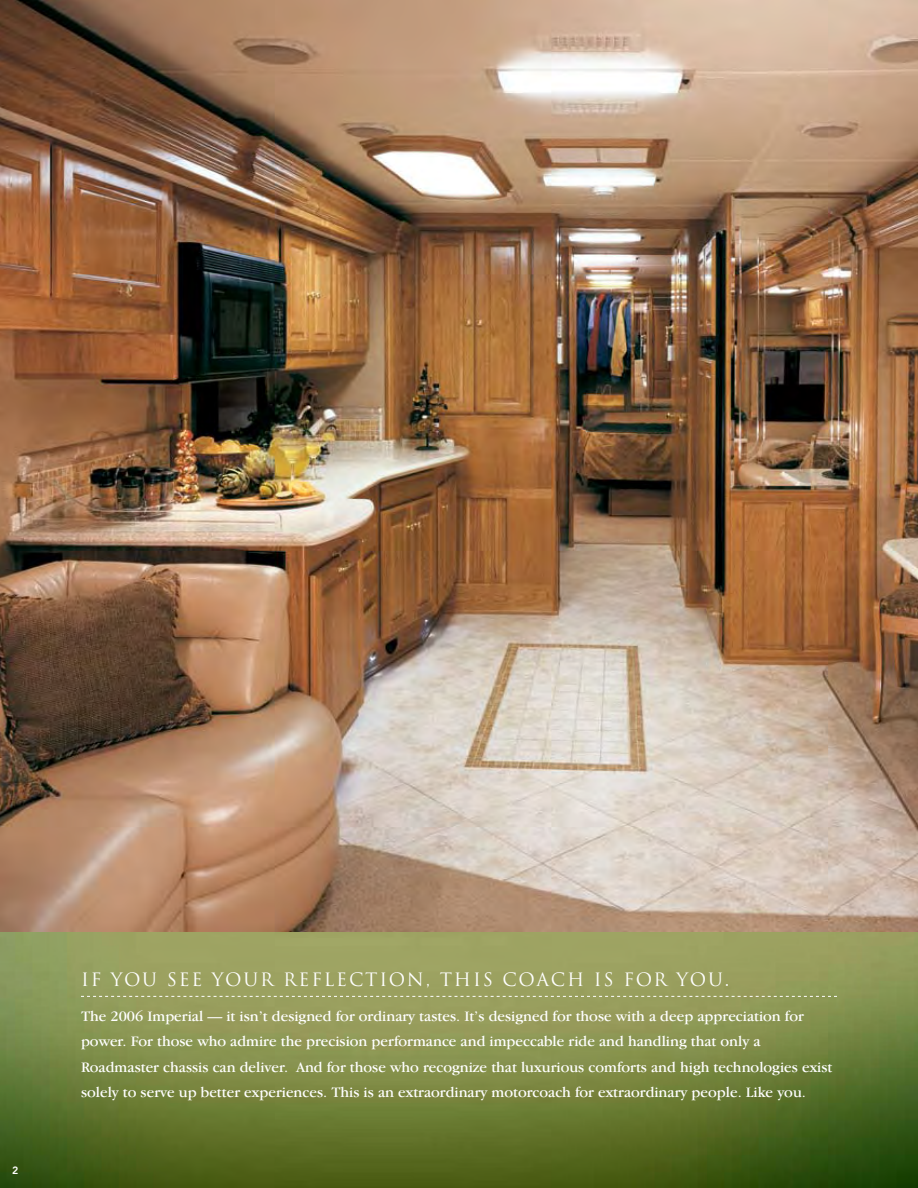
<style>
.page{position:relative;width:918px;height:1188px;background:#fff}
.page>*{position:absolute;margin:0;border:0;box-sizing:border-box;transform-origin:0 0}
.t1{font:18px "Trajan";letter-spacing:.1em;color:#fff}
.t2{font:15px/25.5px "Garamond IT Cby BT";color:#fff}
.t3{font:800 10.5px "Avenir";color:#fff}
</style>
<div class="page">
<img style="left:0;top:932px;width:918px;height:256px">
<svg style="left:81px;top:996px;width:756px;height:1px"></svg>
<img style="left:0;top:0;width:918px;height:932px">
<p class="t3" style="left:12px;top:1164px;width:8px">2</p>
<p class="t1" style="left:81px;top:969px;width:650px">IF YOU SEE YOUR REFLECTION, THIS COACH IS FOR YOU.</p>
<p class="t2" style="left:81px;top:1003px;width:753px">The 2006 Imperial — it isn’t designed for ordinary tastes. It’s designed for those with a deep appreciation for power. For those who admire the precision performance and impeccable ride and handling that only a Roadmaster chassis can deliver. And for those who recognize that luxurious comforts and high technologies exist solely to serve up better experiences. This is an extraordinary motorcoach for extraordinary people. Like you.</p>
</div>
